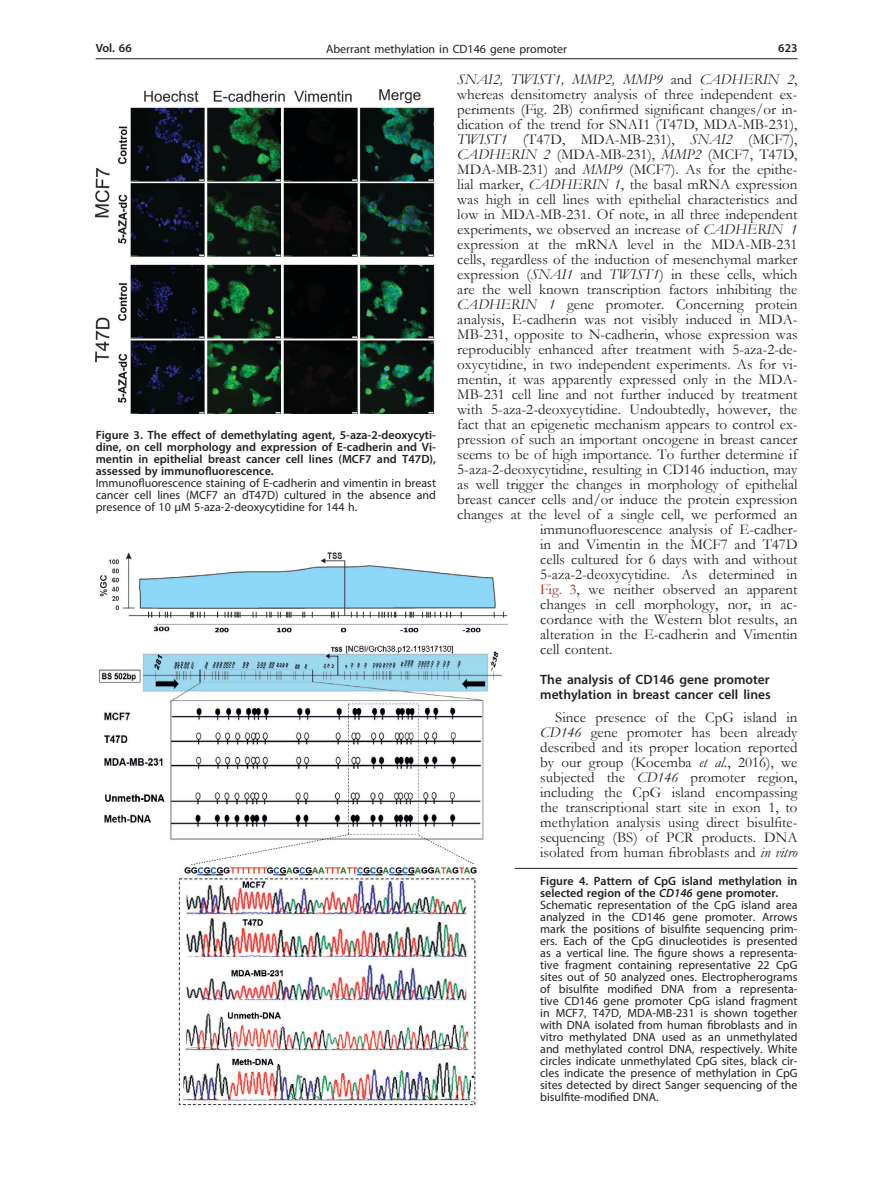
<style>
.page{position:relative;width:872px;height:1191px;background:#fff}
.page>*{position:absolute;margin:0;border:0;box-sizing:border-box;transform-origin:0 0}
.Body_tekst{font:15px/15px "Garamond";color:#231f20;text-align:justify}
.Body_tekst-2{font:italic 15px "Garamond";color:#231f20}
.Tytul_2{font:600 13.5px/15px "Myriad Pro";color:#231f20}
.Figure_1{font:12px/12px "Myriad Pro";color:#231f20;text-align:justify}
.Figure{font:600 12px/12px "Myriad Pro";color:#231f20;text-align:justify}
.s1{font-style:normal}
.s2{font-style:italic}
.s3{color:#9f2d26}
</style>
<div class="page">
<hr style="left:96px;top:58px;width:701px;height:1px;background:#231f20">
<img style="left:96px;top:89px;width:339px;height:325px">
<img style="left:99px;top:552px;width:409px;height:554px">
<hr style="left:514px;top:868px;width:283px;height:1px;background:#231f20">
<p class="Figure" style="left:96px;top:42px;width:38px">Vol. 66</p>
<p class="Figure_1" style="left:326px;top:43px;width:242px">Aberrant methylation in CD146 gene promoter</p>
<p class="Figure" style="left:778px;top:42px;width:21px">623</p>
<p class="Body_tekst-2" style="left:457px;top:69px;width:342px">SNAI2, TWIST1, MMP2, MMP9 <span class="s1">and</span> CADHERIN 2<span class="s1">,</span></p>
<p class="Body_tekst" style="left:457px;top:87px;width:342px">whereas densitometry analysis of three independent ex-</p>
<p class="Body_tekst" style="left:457px;top:102px;width:342px">periments (Fig. 2B) confirmed significant changes/or in-</p>
<p class="Body_tekst" style="left:457px;top:117px;width:342px">dication of the trend for SNAI1 (T47D, MDA-MB-231),</p>
<p class="Body_tekst" style="left:457px;top:132px;width:342px"><span class="s2">TWIST1</span> (T47D, MDA-MB-231), <span class="s2">SNAI2</span> (MCF7),</p>
<p class="Body_tekst" style="left:457px;top:147px;width:342px"><span class="s2">CADHERIN 2</span> (MDA-MB-231), <span class="s2">MMP2</span> (MCF7, T47D,</p>
<p class="Body_tekst" style="left:457px;top:162px;width:342px">MDA-MB-231) and <span class="s2">MMP9</span> (MCF7). As for the epithe-</p>
<p class="Body_tekst" style="left:457px;top:177px;width:342px">lial marker, <span class="s2">CADHERIN 1</span>, the basal mRNA expression</p>
<p class="Body_tekst" style="left:457px;top:192px;width:342px">was high in cell lines with epithelial characteristics and</p>
<p class="Body_tekst" style="left:457px;top:207px;width:342px">low in MDA-MB-231. Of note, in all three independent</p>
<p class="Body_tekst" style="left:457px;top:222px;width:342px">experiments, we observed an increase of <span class="s2">CADHERIN 1</span></p>
<p class="Body_tekst" style="left:457px;top:237px;width:342px">expression at the mRNA level in the MDA-MB-231</p>
<p class="Body_tekst" style="left:457px;top:252px;width:342px">cells, regardless of the induction of mesenchymal marker</p>
<p class="Body_tekst" style="left:457px;top:267px;width:342px">expression (<span class="s2">SNAI1</span> and <span class="s2">TWIST1</span>) in these cells, which</p>
<p class="Body_tekst" style="left:457px;top:282px;width:342px">are the well known transcription factors inhibiting the</p>
<p class="Body_tekst" style="left:457px;top:297px;width:342px"><span class="s2">CADHERIN 1</span> gene promoter. Concerning protein</p>
<p class="Body_tekst" style="left:457px;top:312px;width:342px">analysis, E-cadherin was not visibly induced in MDA-</p>
<p class="Body_tekst" style="left:457px;top:327px;width:342px">MB-231, opposite to N-cadherin, whose expression was</p>
<p class="Body_tekst" style="left:457px;top:342px;width:342px">reproducibly enhanced after treatment with 5-aza-2-de-</p>
<p class="Body_tekst" style="left:457px;top:357px;width:342px">oxycytidine, in two independent experiments. As for vi-</p>
<p class="Body_tekst" style="left:457px;top:372px;width:342px">mentin, it was apparently expressed only in the MDA-</p>
<p class="Body_tekst" style="left:457px;top:387px;width:342px">MB-231 cell line and not further induced by treatment</p>
<p class="Body_tekst" style="left:457px;top:402px;width:342px">with 5-aza-2-deoxycytidine. Undoubtedly, however, the</p>
<p class="Body_tekst" style="left:457px;top:417px;width:342px">fact that an epigenetic mechanism appears to control ex-</p>
<p class="Body_tekst" style="left:457px;top:432px;width:342px">pression of such an important oncogene in breast cancer</p>
<p class="Body_tekst" style="left:457px;top:447px;width:342px">seems to be of high importance. To further determine if</p>
<p class="Body_tekst" style="left:457px;top:462px;width:342px">5-aza-2-deoxycytidine, resulting in CD146 induction, may</p>
<p class="Body_tekst" style="left:457px;top:477px;width:342px">as well trigger the changes in morphology of epithelial</p>
<p class="Body_tekst" style="left:457px;top:492px;width:342px">breast cancer cells and/or induce the protein expression</p>
<p class="Body_tekst" style="left:457px;top:507px;width:342px">changes at the level of a single cell, we performed an</p>
<p class="Body_tekst" style="left:540px;top:522px;width:259px">immunofluorescence analysis of E-cadher-</p>
<p class="Body_tekst" style="left:540px;top:537px;width:259px">in and Vimentin in the MCF7 and T47D</p>
<p class="Body_tekst" style="left:540px;top:552px;width:259px">cells cultured for 6 days with and without</p>
<p class="Body_tekst" style="left:540px;top:567px;width:259px">5-aza-2-deoxycytidine. As determined in</p>
<p class="Body_tekst" style="left:540px;top:582px;width:259px"><span class="s3">Fig. 3</span>, we neither observed an apparent</p>
<p class="Body_tekst" style="left:540px;top:597px;width:259px">changes in cell morphology, nor, in ac-</p>
<p class="Body_tekst" style="left:540px;top:612px;width:259px">cordance with the Western blot results, an</p>
<p class="Body_tekst" style="left:540px;top:627px;width:259px">alteration in the E-cadherin and Vimentin</p>
<p class="Body_tekst" style="left:540px;top:642px;width:74px">cell content.</p>
<p class="Tytul_2" style="left:540px;top:672px;width:232px">The analysis of CD146 gene promoter methylation in breast cancer cell lines</p>
<p class="Body_tekst" style="left:540px;top:709px;width:259px;text-indent:15px">Since presence of the CpG island in <span class="s2">CD146</span> gene promoter has been already described and its proper location reported by our group (Kocemba <span class="s2">et al.</span>, 2016), we subjected the <span class="s2">CD146</span> promoter region, including the CpG island encompassing the transcriptional start site in exon 1, to methylation analysis using direct bisulfite&shy;sequencing (BS) of PCR products. DNA isolated from human fibroblasts and <span class="s2">in vitro</span></p>
<p class="Figure" style="left:96px;top:428px;width:342px">Figure 3. The effect of demethylating agent, 5-aza-2-deoxycyti&shy;dine, on cell morphology and expression of E-cadherin and Vi&shy;mentin in epithelial breast cancer cell lines (MCF7 and T47D), assessed by immunofluorescence.</p>
<p class="Figure_1" style="left:96px;top:476px;width:342px">Immunofluorescence staining of E-cadherin and vimentin in breast cancer cell lines (MCF7 an dT47D) cultured in the absence and presence of 10 μM 5-aza-2-deoxycytidine for 144 h.</p>
<p class="Figure" style="left:540px;top:875px;width:259px">Figure 4. Pattern of CpG island methylation in selected region of the <span class="s2">CD146</span> gene promoter.</p>
<p class="Figure_1" style="left:540px;top:899px;width:259px">Schematic representation of the CpG island area analyzed in the CD146 gene promoter. Arrows mark the positions of bisulfite sequencing prim&shy;ers. Each of the CpG dinucleotides is presented as a vertical line. The figure shows a representa&shy;tive fragment containing representative 22 CpG sites out of 50 analyzed ones. Electropherograms of bisulfite modified DNA from a representa&shy;tive CD146 gene promoter CpG island fragment in MCF7, T47D, MDA-MB-231 is shown together with DNA isolated from human fibroblasts and in vitro methylated DNA used as an unmethylated and methylated control DNA, respectively. White circles indicate unmethylated CpG sites, black cir&shy;cles indicate the presence of methylation in CpG sites detected by direct Sanger sequencing of the bisulfite-modified DNA.</p>
</div>
